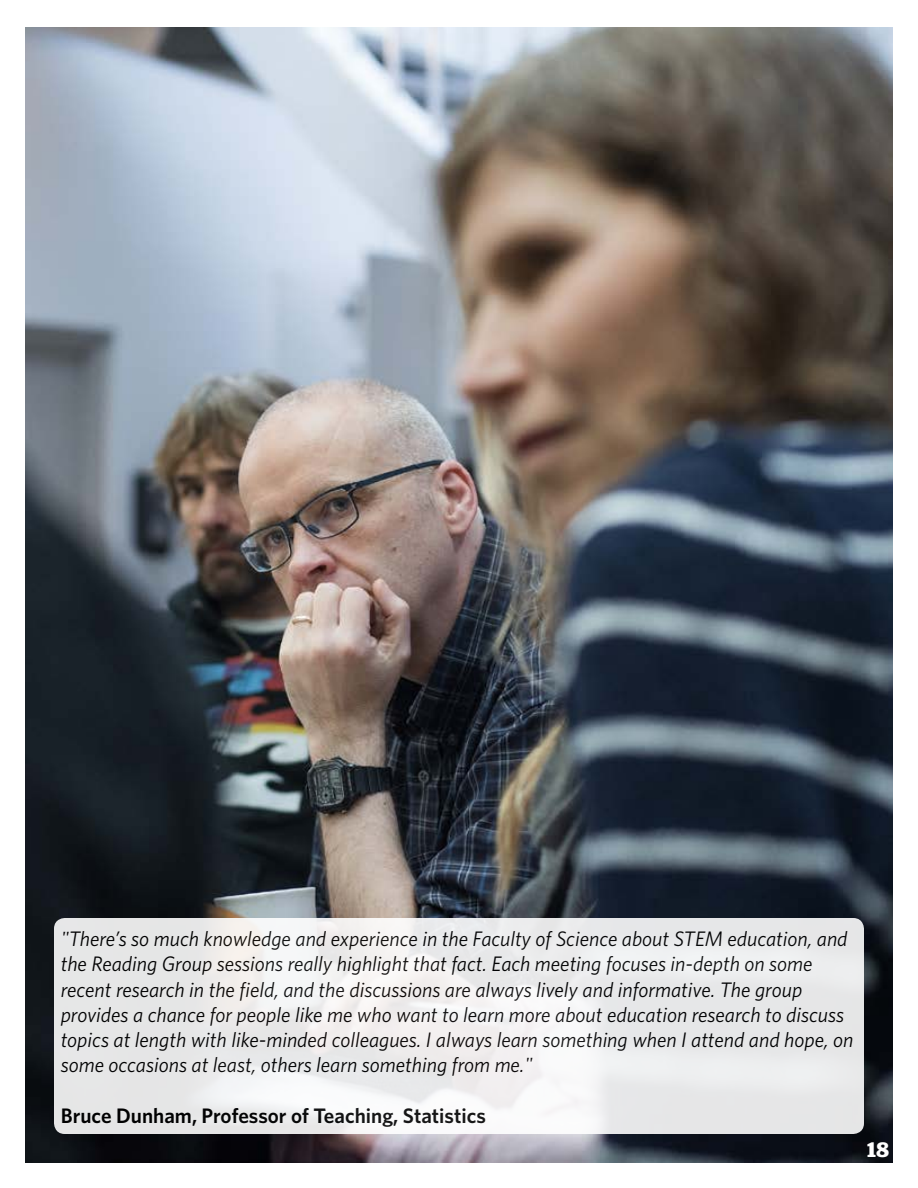
<style>
.page{position:relative;width:918px;height:1188px;background:#fff}
.page>*{position:absolute;margin:0;border:0;box-sizing:border-box;transform-origin:0 0}
.t1{font:italic 21px/25.2px "Whitney";color:#000}
.t2{font:600 21px "Whitney";color:#000}
.t3{font:700 21px "Guardian Egyp";color:#fff}
</style>
<div class="page">
<img style="left:26px;top:27px;width:866px;height:1135px">
<svg style="left:54px;top:918px;width:810px;height:216px;fill:#e9e9ea"></svg>
<p class="t1" style="left:61px;top:926px;width:794px">"There’s so much knowledge and experience in the Faculty of Science about STEM education, and the Reading Group sessions really highlight that fact. Each meeting focuses in-depth on some recent research in the field, and the discussions are always lively and informative. The group provides a chance for people like me who want to learn more about education research to discuss topics at length with like-minded colleagues. I always learn something when I attend and hope, on some occasions at least, others learn something from me."</p>
<p class="t2" style="left:61px;top:1101px;width:427px">Bruce Dunham, Professor of Teaching, Statistics</p>
<p class="t3" style="left:867px;top:1133px;width:24px">18</p>
</div>
